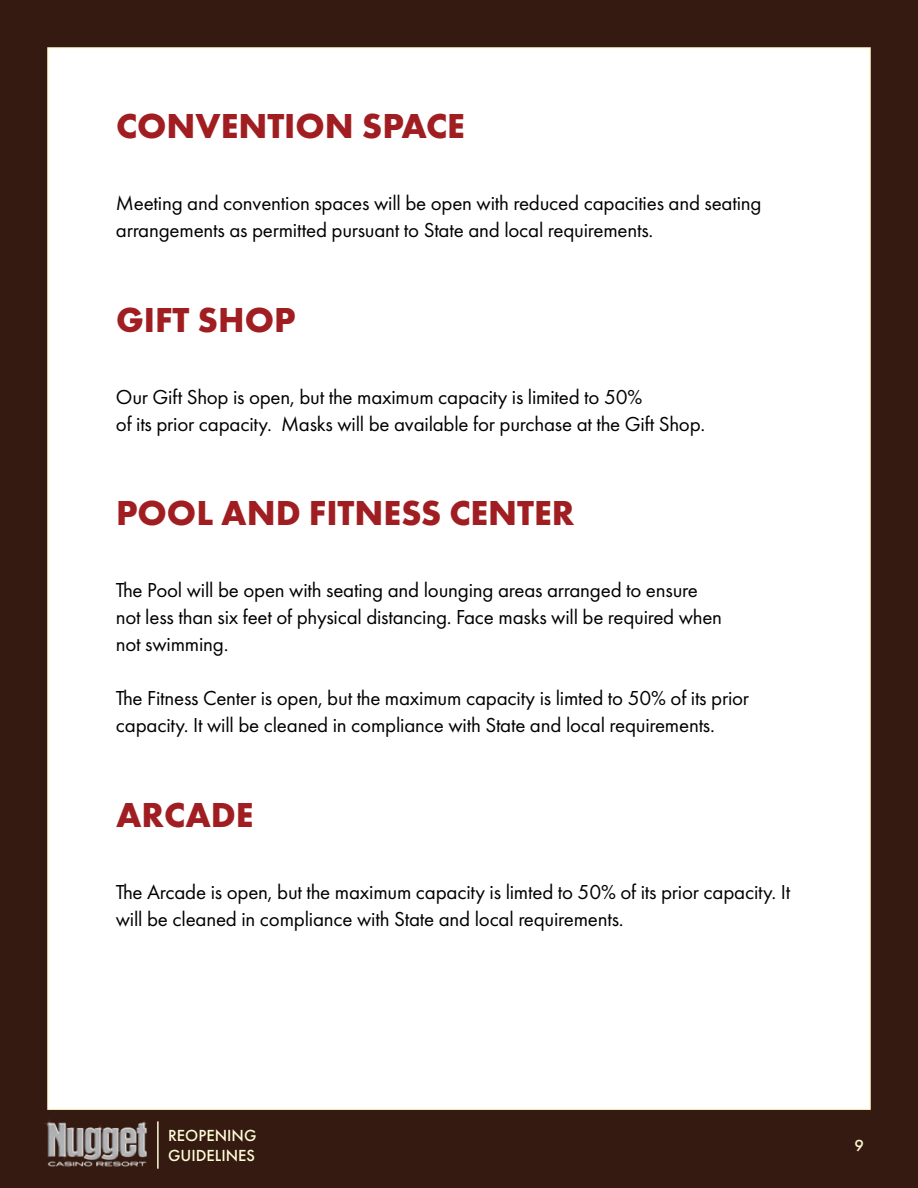
<style>
.page{position:relative;width:918px;height:1188px;background:#341a10}
.page>*{position:absolute;margin:0;border:0;box-sizing:border-box;transform-origin:0 0}
.t1{font:700 36px "Futura PT";color:#a01e21}
.t2{font:21px/27px "Futura PT";letter-spacing:-.01em;color:#000}
.t3{font:500 16.65px/20px "Futura PT";color:#fffcd5}
</style>
<div class="page">
<div style="left:47px;top:47px;width:824px;height:1063px;background:#fff;border:2px solid #fffcd5"></div>
<img style="left:44px;top:1120px;width:103px;height:47px">
<hr style="left:157px;top:1121px;width:2px;height:48px;background:#fffcd5">
<h1 class="t1" style="left:116px;top:103px;width:350px">CONVENTION SPACE</h1>
<p class="t2" style="left:116px;top:190px;width:647px">Meeting and convention spaces will be open with reduced capacities and seating arrangements as permitted pursuant to State and local requirements.</p>
<h1 class="t1" style="left:116px;top:297px;width:181px">GIFT SHOP</h1>
<p class="t2" style="left:116px;top:383px;width:591px">Our Gift Shop is open, but the maximum capacity is limited to 50%<br>of its prior capacity. Masks will be available for purchase at the Gift Shop.</p>
<h1 class="t1" style="left:116px;top:490px;width:460px">POOL AND FITNESS CENTER</h1>
<p class="t2" style="left:116px;top:577px;width:608px">The Pool will be open with seating and lounging areas arranged to ensure not less than six feet of physical distancing. Face masks will be required when not swimming.</p>
<p class="t2" style="left:116px;top:685px;width:635px">The Fitness Center is open, but the maximum capacity is limted to 50% of its prior capacity. It will be cleaned in compliance with State and local requirements.</p>
<h1 class="t1" style="left:116px;top:792px;width:139px">ARCADE</h1>
<p class="t2" style="left:116px;top:878px;width:676px">The Arcade is open, but the maximum capacity is limted to 50% of its prior capacity. It will be cleaned in compliance with State and local requirements.</p>
<p class="t3" style="left:168px;top:1125px;width:90px">REOPENING<br>GUIDELINES</p>
<p class="t3" style="left:855px;top:1135px;width:11px">9</p>
</div>
